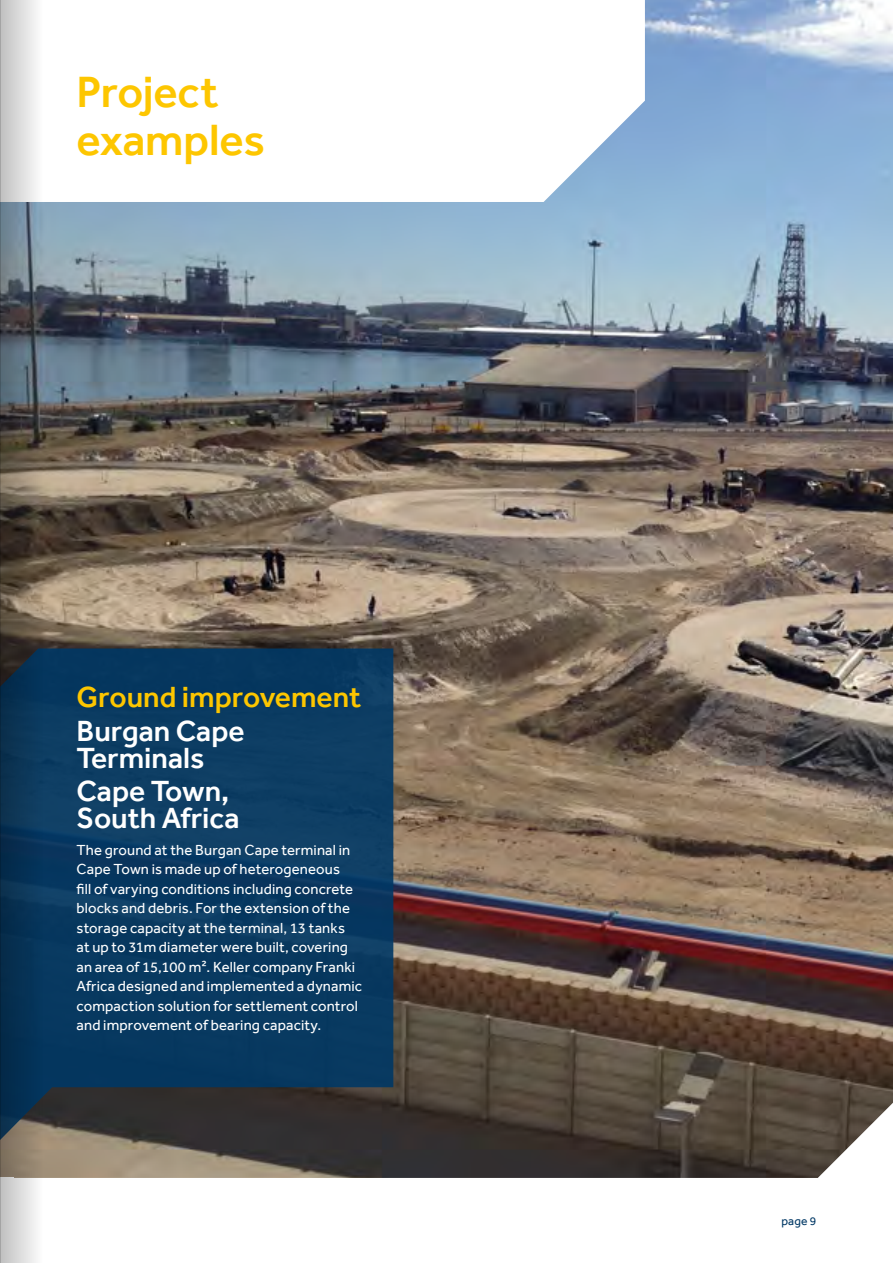
<style>
.page{position:relative;width:893px;height:1263px;background:#fff}
.page>*{position:absolute;margin:0;border:0;box-sizing:border-box;transform-origin:0 0}
.t1{font:500 45px/48px "Effra";letter-spacing:-.005em;color:#fdc600}
.t2{font:500 30px/27px "Effra";color:#fff}
.t3{font:500 30px "Effra";color:#fdc600}
.t4{font:15px/19.5px "Effra";letter-spacing:.01em;color:#fff}
.t5{font:12px "Effra";color:#003865}
</style>
<div class="page">
<img style="left:43px;top:0;width:850px;height:1103px">
<svg style="left:43px;top:1103px;width:850px;height:75px;background:#595149"></svg>
<svg style="left:43px;top:0;width:602px;height:202px"></svg>
<svg style="left:43px;top:648px;width:350px;height:492px;background:#0e395c"></svg>
<svg style="left:1px;top:0;width:42px;height:1263px;background:#5d6b76"></svg>
<hr style="left:0;top:0;width:1px;height:1263px;background:#000">
<h1 class="t1" style="left:77px;top:67px;width:190px">Project examples</h1>
<h2 class="t3" style="left:77px;top:679px;width:286px">Ground improvement</h2>
<h2 class="t2" style="left:77px;top:717px;width:170px">Burgan Cape<br>Terminals</h2>
<h2 class="t2" style="left:77px;top:777px;width:164px">Cape Town,<br>South Africa</h2>
<p class="t4" style="left:77px;top:840px;width:287px">The ground at the Burgan Cape terminal in Cape Town is made up of heterogeneous<br>fill of varying conditions including concrete blocks and debris. For the extension of the storage capacity at the terminal, 13 tanks<br>at up to 31m diameter were built, covering an area of 15,100 m². Keller company Franki Africa designed and implemented a dynamic compaction solution for settlement control and improvement of bearing capacity.</p>
<p class="t5" style="left:781px;top:1213px;width:37px">page 9</p>
</div>
